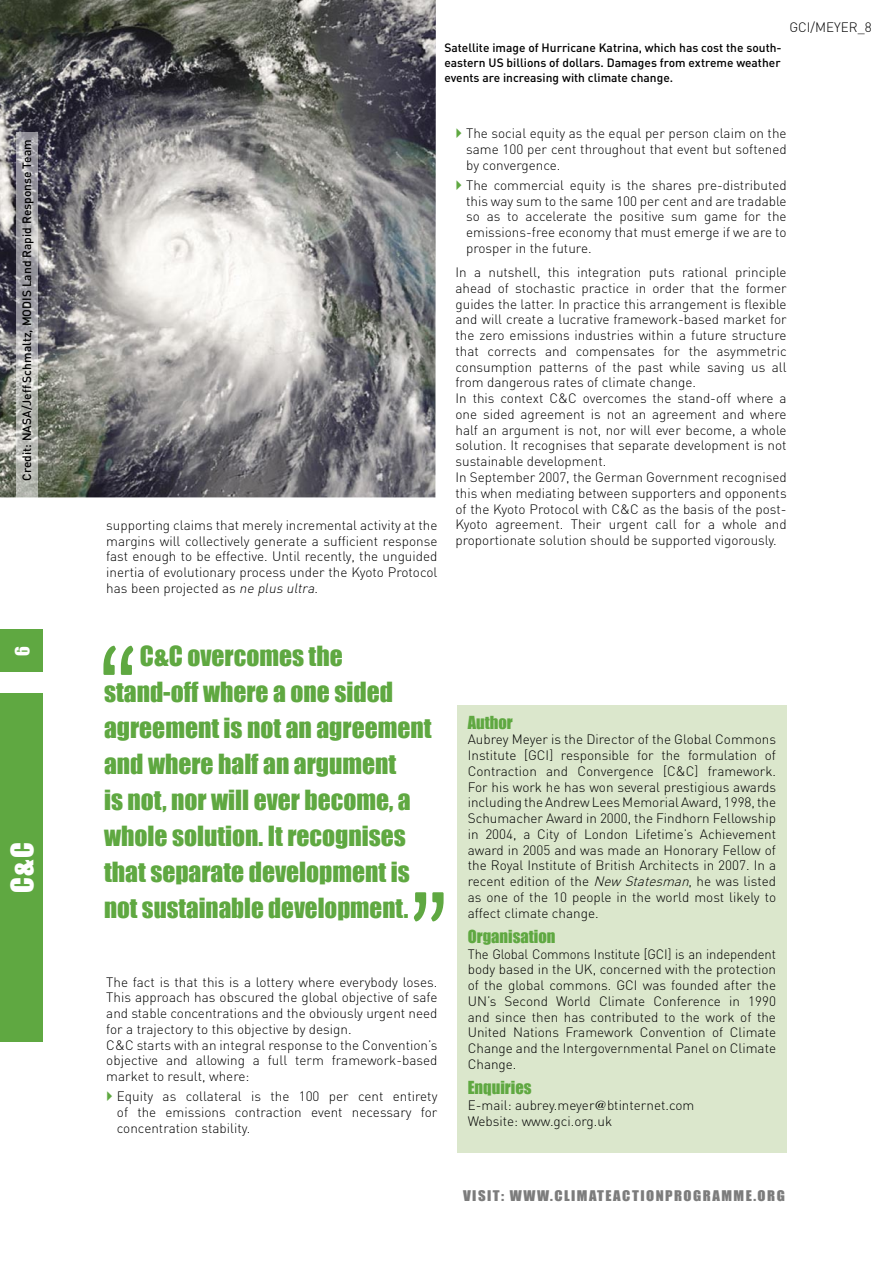
<style>
.page{position:relative;width:893px;height:1263px;background:#fff}
.page>*{position:absolute;margin:0;border:0;box-sizing:border-box;transform-origin:0 0}
.t1{font:300 135px "Conduit ITC";color:#5fa841}
.t2{font:28.5px "Impact";color:#fff}
.t3{font:25.5px/36px "Impact";color:#5fa841}
.t4{font:18px "Impact";color:#fff}
.t5{font:16.5px "Impact";color:#5fa841}
.t6{font:300 13.5px/15.8px "DIN";color:#000;text-align:justify}
.t7{font:13.5px "Impact";letter-spacing:.1em;color:#7c7c7c;scale:1.1 1}
.t8{font:500 12px/15px "DIN";color:#000;text-align:justify}
.s1{font-style:italic}
.s2{font-family:"Times";font-weight:400}
</style>
<div class="page">
<div style="left:0;top:693px;width:43px;height:349px;background:#5fa841"></div>
<div style="left:0;top:629px;width:43px;height:43px;background:#5fa841"></div>
<div style="left:457px;top:705px;width:330px;height:447px;background:#dbe7cc"></div>
<img style="left:0;top:0;width:436px;height:497px">
<svg style="left:16px;top:132px;width:22px;height:365px;background:#b1b1b2"></svg>
<p class="t8" style="left:19px;top:480px;width:343px;rotate:-90deg">Credit: NASA/Jeff Schmaltz, MODIS Land Rapid Response Team</p>
<h3 class="t4" style="left:11px;top:655px;width:11px;rotate:-90deg">6</h3>
<h2 class="t2" style="left:5px;top:893px;width:52px;rotate:-90deg">C&amp;C</h2>
<p class="t8" style="left:444px;top:40px;width:339px">Satellite image of Hurricane Katrina, which has cost the south&shy;eastern US billions of dollars. Damages from extreme weather events are increasing with climate change.</p>
<p class="t6" style="left:789px;top:19px;width:84px">GCI/MEYER_8</p>
<p class="t6" style="left:106px;top:517px;width:333px">supporting claims that merely incremental activity at the margins will collectively generate a sufficient response fast enough to be effective. Until recently, the unguided inertia of evolutionary process under the Kyoto Protocol has been projected as <span class="s1">ne plus ultra</span>.</p>
<p class="t6" style="left:466px;top:126px;width:322px">The social equity as the equal per person claim on the same 100 per cent throughout that event but softened by convergence.</p>
<p class="t6" style="left:466px;top:177px;width:322px">The commercial equity is the shares pre-distributed this way sum to the same 100 per cent and are tradable so as to accelerate the positive sum game for the emissions-free economy that must emerge if we are to prosper in the future.</p>
<p class="t6" style="left:455px;top:264px;width:333px;text-align:left">In a nutshell, this integration puts rational principle ahead of stochastic practice in order that the former guides the latter. In practice this arrangement is flexible and will create a lucrative framework-based market for the zero emissions industries within a future structure that corrects and compensates for the asymmetric consumption patterns of the past while saving us all from dangerous rates of climate change.<br>In this context C&amp;C overcomes the stand-off where a one sided agreement is not an agreement and where half an argument is not, nor will ever become, a whole solution. It recognises that separate development is not sustainable development.<br>In September 2007, the German Government recognised this when mediating between supporters and opponents of the Kyoto Protocol with C&amp;C as the basis of the post-Kyoto agreement. Their urgent call for a whole and proportionate solution should be supported vigorously.</p>
<h1 class="t1" style="left:98px;top:621px;width:41px">“</h1>
<h3 class="t3" style="left:104px;top:638px;width:329px;text-indent:36px">C&amp;C overcomes the stand-off where a one sided agreement is not an agreement and where half an argument<br>is not, nor will ever become, a whole solution. It recognises that separate development is not sustainable development.</h3>
<h1 class="t1" style="left:449px;top:946px;width:41px;rotate:-180deg">“</h1>
<p class="t6" style="left:106px;top:974px;width:333px;text-align:left">The fact is that this is a lottery where everybody loses.<br>This approach has obscured the global objective of safe and stable concentrations and the obviously urgent need for a trajectory to this objective by design.<br>C&amp;C starts with an integral response to the Convention’s objective and allowing a full term framework-based market to result, where:</p>
<p class="t6" style="left:117px;top:1088px;width:322px">Equity as collateral is the 100 per cent entirety of the emissions contraction event necessary for concentration stability.</p>
<p class="t5" style="left:468px;top:712px;width:47px">Author</p>
<p class="t6" style="left:468px;top:731px;width:310px">Aubrey Meyer is the Director of the Global Commons Institute [GCI] responsible for the formulation of Contraction and Convergence [C&amp;C] framework.<br>For his work he has won several prestigious awards including the Andrew Lees Memorial Award, 1998, the Schumacher Award in 2000, the Findhorn Fellowship in 2004, a City of London Lifetime’s Achievement award in 2005 and was made an Honorary Fellow of the Royal Institute of British Architects in 2007. In a recent edition of the <span class="s1">New Statesman</span>, he was listed as one of the 10 people in the world most likely to affect climate change.</p>
<p class="t5" style="left:468px;top:926px;width:89px">Organisation</p>
<p class="t6" style="left:468px;top:946px;width:310px">The Global Commons Institute [GCI] is an independent body based in the UK, concerned with the protection of the global commons. GCI was founded after the UN’s Second World Climate Conference in 1990 and since then has contributed to the work of the United Nations Framework Convention of Climate Change and the Intergovernmental Panel on Climate Change.</p>
<p class="t5" style="left:468px;top:1077px;width:65px">Enquiries</p>
<p class="t6" style="left:468px;top:1097px;width:228px">E-mail: aubrey.meyer<span class="s2">@</span>btinternet.com<br>Website: www.gci.org.uk</p>
<p class="t7" style="left:463px;top:1188px;width:294px">VISIT: WWW.CLIMATEACTIONPROGRAMME.ORG</p>
</div>
